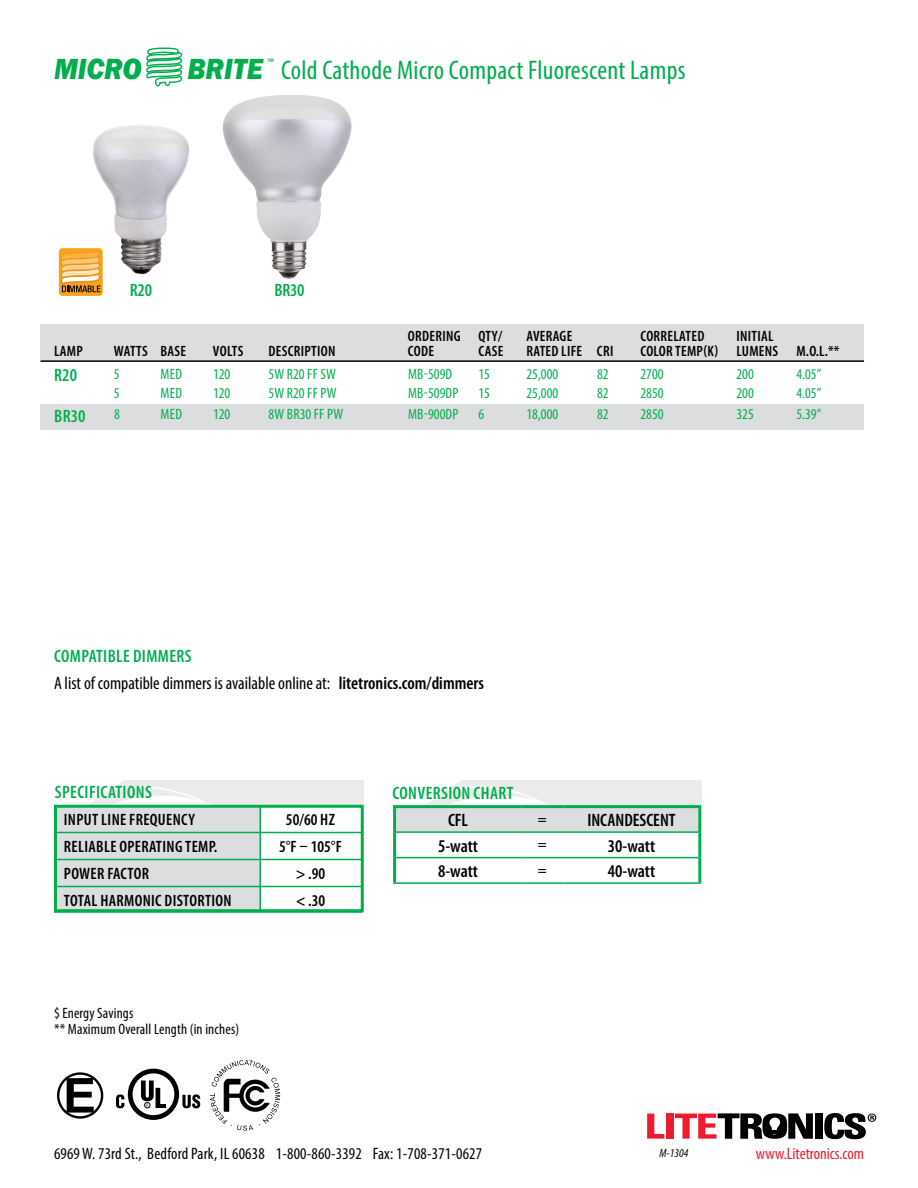
<style>
.page{position:relative;width:918px;height:1188px;background:#fff}
.page>*{position:absolute;margin:0;border:0;box-sizing:border-box;transform-origin:0 0}
.t1{font:italic 800 30.15px "Franklin Gothic";color:#00ae4d;scale:.93 1}
.t2{font:condensed 27px "Myriad Pro";letter-spacing:.01em;color:#00ae4d}
.t3{font:condensed 18px/27px "Myriad Pro";color:#000}
.t4{font:600 condensed 18px "Myriad Pro";letter-spacing:.02em;color:#00ae4d}
.t5{font:600 condensed 18px "Myriad Pro";color:#000}
.t6{font:600 condensed 16.5px/27px "Myriad Pro";letter-spacing:.02em;color:#000}
.t7{font:condensed 16.5px "Myriad Pro";letter-spacing:.01em;color:#000}
.t8{font:600 condensed 16.5px/27px "Myriad Pro";color:#000;text-align:center}
.t9{font:condensed 16.5px "Myriad Pro";color:#ed1b2f}
.t10{font:condensed 15px "Myriad Pro";color:#00ae4d}
.t11{font:600 condensed 15px "Myriad Pro";letter-spacing:.02em;color:#000}
.t12{font:condensed 15px/16.5px "Myriad Pro";letter-spacing:.01em;color:#000}
.t13{font:italic condensed 12px "Myriad Pro";color:#000}
.t14{font:italic 600 5.25px "Franklin Gothic";color:#40ac49;scale:.93 1}
.s1{font-weight:600;color:#00ae4d}
.s2{font-weight:600}
</style>
<div class="page">
<svg style="left:647px;top:1114px;width:17px;height:25px"></svg>
<div style="left:666px;top:1114px;width:7px;height:25px;background:#ed1b2f"></div>
<div style="left:815px;top:1113px;width:8px;height:26px;background:#000"></div>
<svg style="left:675px;top:1113px;width:138px;height:26px"></svg>
<svg style="left:824px;top:1113px;width:52px;height:26px"></svg>
<img style="left:222px;top:95px;width:129px;height:184px">
<img style="left:93px;top:125px;width:97px;height:150px">
<div style="left:41px;top:405px;width:823px;height:25px;background:#dcddde"></div>
<div style="left:41px;top:324px;width:823px;height:37px;background:#dcddde"></div>
<hr style="left:41px;top:360px;width:823px;height:2px;background:#000">
<svg style="left:146px;top:48px;width:37px;height:39px"></svg>
<svg style="left:58px;top:780px;width:306px;height:25px"></svg>
<div style="left:56px;top:806px;width:204px;height:105px;background:#dcddde"></div>
<div style="left:54px;top:805px;width:310px;height:107px;border:3px solid #00ae4d"></div>
<hr style="left:54px;top:832px;width:308px;height:1px;background:#00ae4d">
<hr style="left:54px;top:859px;width:308px;height:1px;background:#00ae4d">
<hr style="left:54px;top:886px;width:308px;height:1px;background:#00ae4d">
<hr style="left:260px;top:806px;width:1px;height:105px;background:#00ae4d">
<hr style="left:54px;top:911px;width:308px;height:2px;background:#00ae4d">
<svg style="left:57px;top:1072px;width:46px;height:47px"></svg>
<svg style="left:59px;top:248px;width:44px;height:48px"></svg>
<img style="left:60px;top:250px;width:41px;height:6px">
<svg style="left:63px;top:252px;width:37px;height:4px"></svg>
<img style="left:60px;top:256px;width:41px;height:11px">
<img style="left:62px;top:256px;width:36px;height:3px">
<img style="left:63px;top:258px;width:38px;height:4px">
<img style="left:62px;top:262px;width:35px;height:3px">
<img style="left:63px;top:262px;width:34px;height:1px">
<img style="left:63px;top:264px;width:37px;height:3px">
<img style="left:60px;top:267px;width:2px;height:18px">
<svg style="left:62px;top:267px;width:39px;height:25px"></svg>
<svg style="left:116px;top:1069px;width:84px;height:51px"></svg>
<svg style="left:210px;top:1060px;width:70px;height:71px"></svg>
<svg style="left:396px;top:780px;width:305px;height:51px"></svg>
<hr style="left:393px;top:805px;width:129px;height:3px;background:#00ae4d">
<hr style="left:393px;top:808px;width:3px;height:24px;background:#00ae4d">
<hr style="left:522px;top:805px;width:41px;height:3px;background:#00ae4d">
<hr style="left:563px;top:805px;width:138px;height:3px;background:#00ae4d">
<hr style="left:698px;top:808px;width:3px;height:24px;background:#00ae4d">
<hr style="left:393px;top:832px;width:3px;height:26px;background:#00ae4d">
<hr style="left:698px;top:832px;width:3px;height:26px;background:#00ae4d">
<hr style="left:393px;top:858px;width:3px;height:24px;background:#00ae4d">
<hr style="left:698px;top:858px;width:3px;height:24px;background:#00ae4d">
<hr style="left:396px;top:831px;width:126px;height:2px;background:#00ae4d">
<hr style="left:522px;top:831px;width:41px;height:2px;background:#00ae4d">
<hr style="left:563px;top:831px;width:135px;height:2px;background:#00ae4d">
<hr style="left:396px;top:857px;width:126px;height:1px;background:#00ae4d">
<hr style="left:522px;top:857px;width:41px;height:1px;background:#00ae4d">
<hr style="left:563px;top:857px;width:135px;height:1px;background:#00ae4d">
<hr style="left:393px;top:882px;width:129px;height:2px;background:#00ae4d">
<hr style="left:522px;top:882px;width:41px;height:2px;background:#00ae4d">
<hr style="left:563px;top:882px;width:138px;height:2px;background:#00ae4d">
<h1 class="t1" style="left:54px;top:50px;width:96px">MICRO</h1>
<h1 class="t1" style="left:187px;top:50px;width:83px">BRITE</h1>
<p class="t14" style="left:267px;top:57px;width:9px">TM</p>
<h2 class="t2" style="left:281px;top:54px;width:406px">Cold Cathode Micro Compact Fluorescent Lamps</h2>
<p class="t11" style="left:54px;top:343px;width:30px">LAMP</p>
<p class="t4" style="left:54px;top:365px;width:24px">R20</p>
<p class="t4" style="left:54px;top:407px;width:33px">BR30</p>
<p class="t4" style="left:130px;top:280px;width:24px">R20</p>
<p class="t4" style="left:274px;top:280px;width:32px">BR30</p>
<p class="t11" style="left:408px;top:328px;width:96px">ORDERING QTY/</p>
<p class="t11" style="left:526px;top:328px;width:47px">AVERAGE</p>
<p class="t11" style="left:640px;top:328px;width:65px">CORRELATED</p>
<p class="t11" style="left:736px;top:328px;width:39px">INITIAL</p>
<p class="t11" style="left:114px;top:343px;width:74px">WATTS BASE</p>
<p class="t11" style="left:213px;top:343px;width:32px">VOLTS</p>
<p class="t11" style="left:268px;top:343px;width:69px">DESCRIPTION</p>
<p class="t11" style="left:408px;top:343px;width:28px">CODE</p>
<p class="t11" style="left:478px;top:343px;width:26px">CASE</p>
<p class="t11" style="left:526px;top:343px;width:88px">RATED LIFE CRI</p>
<p class="t11" style="left:640px;top:343px;width:200px">COLOR TEMP(K) LUMENS M.O.L.**</p>
<p class="t10" style="left:114px;top:365px;width:7px">5</p>
<p class="t10" style="left:160px;top:365px;width:23px">MED</p>
<p class="t10" style="left:213px;top:365px;width:19px">120</p>
<p class="t10" style="left:268px;top:365px;width:69px">5W R20 FF SW</p>
<p class="t10" style="left:408px;top:365px;width:46px">MB-509D</p>
<p class="t10" style="left:478px;top:365px;width:13px">15</p>
<p class="t10" style="left:527px;top:365px;width:33px">25,000</p>
<p class="t10" style="left:597px;top:365px;width:13px">82</p>
<p class="t10" style="left:641px;top:365px;width:25px">2700</p>
<p class="t10" style="left:737px;top:365px;width:19px">200</p>
<p class="t10" style="left:796px;top:365px;width:26px">4.05”</p>
<p class="t10" style="left:114px;top:384px;width:7px">5</p>
<p class="t10" style="left:161px;top:384px;width:23px">MED</p>
<p class="t10" style="left:213px;top:384px;width:19px">120</p>
<p class="t10" style="left:269px;top:384px;width:70px">5W R20 FF PW</p>
<p class="t10" style="left:408px;top:384px;width:52px">MB-509DP</p>
<p class="t10" style="left:478px;top:384px;width:13px">15</p>
<p class="t10" style="left:527px;top:384px;width:33px">25,000</p>
<p class="t10" style="left:597px;top:384px;width:13px">82</p>
<p class="t10" style="left:641px;top:384px;width:25px">2850</p>
<p class="t10" style="left:737px;top:384px;width:19px">200</p>
<p class="t10" style="left:796px;top:384px;width:26px">4.05”</p>
<p class="t10" style="left:114px;top:405px;width:7px">8</p>
<p class="t10" style="left:161px;top:405px;width:23px">MED</p>
<p class="t10" style="left:213px;top:405px;width:19px">120</p>
<p class="t10" style="left:269px;top:405px;width:76px">8W BR30 FF PW</p>
<p class="t10" style="left:408px;top:405px;width:52px">MB-900DP</p>
<p class="t10" style="left:479px;top:405px;width:7px">6</p>
<p class="t10" style="left:527px;top:405px;width:33px">18,000</p>
<p class="t10" style="left:597px;top:405px;width:13px">82</p>
<p class="t10" style="left:641px;top:405px;width:25px">2850</p>
<p class="t10" style="left:737px;top:405px;width:19px">325</p>
<p class="t10" style="left:797px;top:405px;width:26px">5.39”</p>
<p class="t3" style="left:54px;top:642px;width:432px"><span class="s1">COMPATIBLE DIMMERS<br></span>A list of compatible dimmers is available online at: <span class="s2">litetronics.com/dimmers</span></p>
<p class="t4" style="left:55px;top:782px;width:98px">SPECIFICATIONS</p>
<p class="t4" style="left:393px;top:783px;width:123px">CONVERSION CHART</p>
<p class="t5" style="left:448px;top:810px;width:22px">CFL</p>
<p class="t11" style="left:538px;top:811px;width:10px">=</p>
<p class="t5" style="left:587px;top:810px;width:90px">INCANDESCENT</p>
<p class="t5" style="left:438px;top:836px;width:41px">5-watt</p>
<p class="t11" style="left:538px;top:836px;width:10px">=</p>
<p class="t5" style="left:608px;top:836px;width:49px">30-watt</p>
<p class="t5" style="left:438px;top:861px;width:41px">8-watt</p>
<p class="t11" style="left:538px;top:862px;width:10px">=</p>
<p class="t5" style="left:608px;top:861px;width:49px">40-watt</p>
<p class="t6" style="left:64px;top:806px;width:169px">INPUT LINE FREQUENCY<br>RELIABLE OPERATING TEMP.<br>POWER FACTOR<br>TOTAL HARMONIC DISTORTION</p>
<p class="t8" style="left:279px;top:806px;width:64px">50/60 HZ<br>5°F – 105°F &gt; .90<br>&lt; .30</p>
<p class="t12" style="left:54px;top:1004px;width:187px">$ Energy Savings<br>** Maximum Overall Length (in inches)</p>
<p class="t7" style="left:54px;top:1144px;width:430px">6969 W. 73rd St., Bedford Park, IL 60638 1-800-860-3392 Fax: 1-708-371-0627</p>
<p class="t13" style="left:660px;top:1145px;width:30px">M-1304</p>
<p class="t9" style="left:756px;top:1144px;width:110px">www.Litetronics.com</p>
</div>
